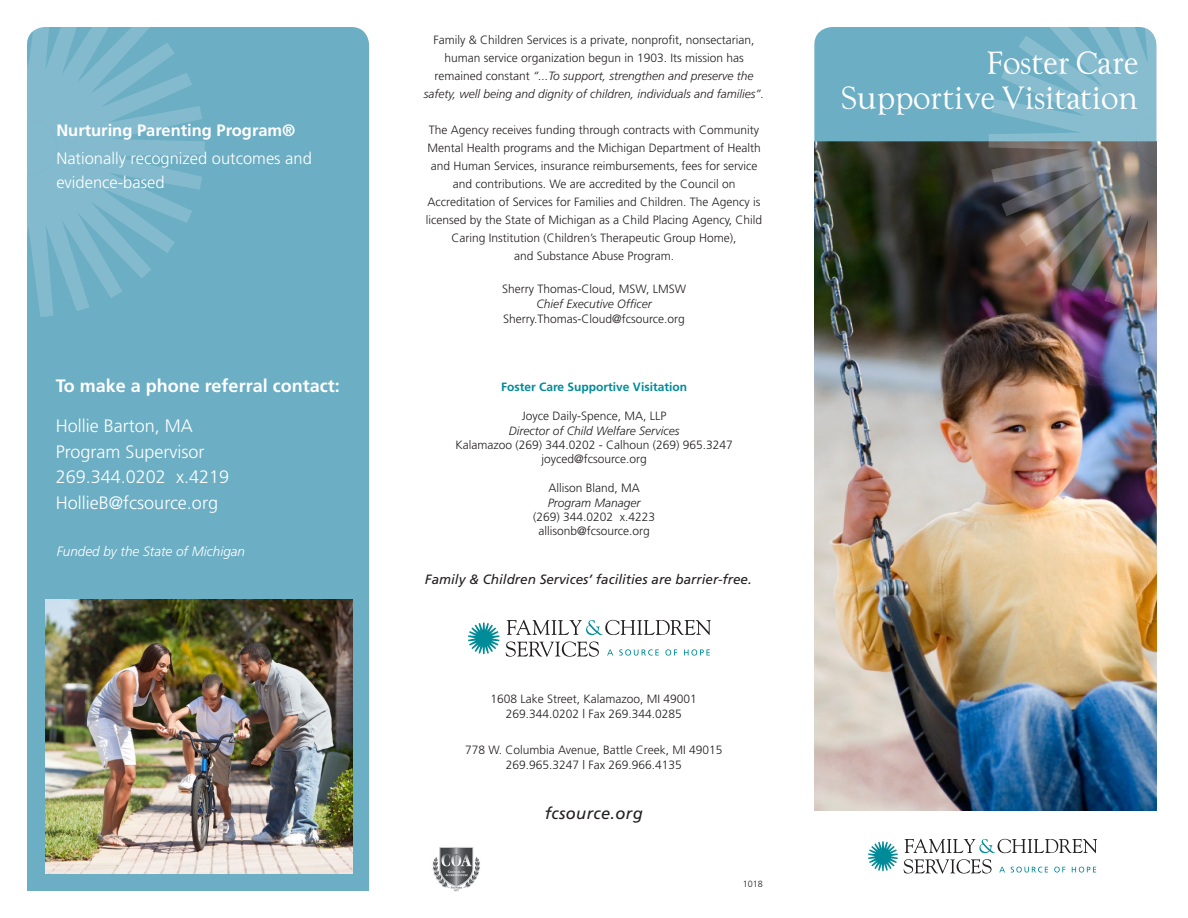
<style>
.page{position:relative;width:1188px;height:918px;background:#fff}
.page>*{position:absolute;margin:0;border:0;box-sizing:border-box;transform-origin:0 0}
.t1{font:28.5px "Goudy";color:#fff}
.t2{font:300 18px "Frutiger";color:#fff}
.t3{font:700 18px "Frutiger";color:#fff}
.t4{font:300 16.5px/24px "Frutiger";color:#fff}
.t5{font:700 16.5px "Frutiger";color:#fff}
.t6{font:italic 16.5px "Frutiger";letter-spacing:.02em;color:#231f20}
.t7{font:italic 13.5px "Frutiger";color:#231f20}
.t8{font:italic 300 13.5px "Frutiger CE";color:#fff}
.t9{font:300 12px/18px "Frutiger";color:#231f20;text-align:center}
.t10{font:italic 300 12px "Frutiger CE";color:#231f20}
.t11{font:700 12px "Frutiger";color:#008b98}
.t12{font:300 9px "Frutiger";color:#231f20}
.s1{font-family:"Frutiger CE";font-style:italic}
</style>
<div class="page">
<img style="left:814px;top:169px;width:342px;height:642px">
<div style="left:27px;top:27px;width:342px;height:864px;background:#6caec4"></div>
<svg style="left:27px;top:27px;width:178px;height:290px;background:#79b5c9"></svg>
<img style="left:432px;top:847px;width:48px;height:45px">
<svg style="left:905px;top:839px;width:192px;height:14px"></svg>
<svg style="left:904px;top:859px;width:88px;height:15px"></svg>
<svg style="left:999px;top:867px;width:6px;height:5px"></svg>
<svg style="left:1011px;top:867px;width:37px;height:6px"></svg>
<svg style="left:1054px;top:867px;width:11px;height:6px"></svg>
<svg style="left:1072px;top:867px;width:24px;height:6px"></svg>
<svg style="left:868px;top:841px;width:30px;height:30px"></svg>
<svg style="left:814px;top:27px;width:175px;height:142px;background:#6197a6"></svg>
<img style="left:989px;top:27px;width:168px;height:284px">
<img style="left:45px;top:599px;width:307px;height:275px">
<svg style="left:507px;top:620px;width:204px;height:15px"></svg>
<svg style="left:506px;top:641px;width:93px;height:16px"></svg>
<svg style="left:607px;top:649px;width:6px;height:6px"></svg>
<svg style="left:619px;top:649px;width:40px;height:7px"></svg>
<svg style="left:665px;top:649px;width:12px;height:7px"></svg>
<svg style="left:684px;top:649px;width:26px;height:7px"></svg>
<svg style="left:468px;top:623px;width:31px;height:31px"></svg>
<p class="t5" style="left:56px;top:120px;width:241px">Nurturing Parenting Program®</p>
<p class="t4" style="left:56px;top:147px;width:257px">Nationally recognized outcomes and evidence-based</p>
<p class="t3" style="left:56px;top:375px;width:285px">To make a phone referral contact:</p>
<p class="t2" style="left:56px;top:416px;width:139px">Hollie Barton, MA</p>
<p class="t2" style="left:56px;top:441px;width:150px">Program Supervisor</p>
<p class="t2" style="left:56px;top:467px;width:175px">269.344.0202 x.4219</p>
<p class="t2" style="left:56px;top:492px;width:164px">HollieB@fcsource.org</p>
<p class="t8" style="left:57px;top:543px;width:190px">Funded by the State of Michigan</p>
<p class="t9" style="left:424px;top:31px;width:342px">Family &amp; Children Services is a private, nonprofit, nonsectarian, human service organization begun in 1903. Its mission has remained constant <span class="s1">“...To support, strengthen and preserve the safety, well being and dignity of children, individuals and families”.</span></p>
<p class="t9" style="left:428px;top:121px;width:335px">The Agency receives funding through contracts with Community Mental Health programs and the Michigan Department of Health and Human Services, insurance reimbursements, fees for service and contributions. We are accredited by the Council on</p>
<p class="t9" style="left:426px;top:193px;width:338px">Accreditation of Services for Families and Children. The Agency is licensed by the State of Michigan as a Child Placing Agency, Child<br>Caring Institution (Children’s Therapeutic Group Home),</p>
<p class="t9" style="left:514px;top:247px;width:161px">and Substance Abuse Program.</p>
<p class="t9" style="left:502px;top:280px;width:185px">Sherry Thomas-Cloud, MSW, LMSW</p>
<p class="t10" style="left:536px;top:297px;width:117px">Chief Executive Officer</p>
<p class="t9" style="left:503px;top:310px;width:183px">Sherry.Thomas-Cloud@fcsource.org</p>
<p class="t11" style="left:501px;top:380px;width:187px">Foster Care Supportive Visitation</p>
<p class="t9" style="left:522px;top:407px;width:146px">Joyce Daily-Spence, MA, LLP</p>
<p class="t10" style="left:509px;top:423px;width:172px">Director of Child Welfare Services</p>
<p class="t9" style="left:455px;top:436px;width:279px">Kalamazoo (269) 344.0202 - Calhoun (269) 965.3247</p>
<p class="t9" style="left:541px;top:450px;width:107px">joyced@fcsource.org</p>
<p class="t9" style="left:548px;top:479px;width:93px">Allison Bland, MA</p>
<p class="t10" style="left:548px;top:495px;width:94px">Program Manager</p>
<p class="t9" style="left:533px;top:508px;width:124px">(269) 344.0202 x.4223</p>
<p class="t9" style="left:538px;top:522px;width:113px">allisonb@fcsource.org</p>
<p class="t7" style="left:425px;top:572px;width:328px">Family &amp; Children Services’ facilities are barrier-free.</p>
<p class="t9" style="left:491px;top:689px;width:208px">1608 Lake Street, Kalamazoo, MI 49001</p>
<p class="t9" style="left:506px;top:704px;width:178px">269.344.0202 | Fax 269.344.0285</p>
<p class="t9" style="left:465px;top:741px;width:259px">778 W. Columbia Avenue, Battle Creek, MI 49015</p>
<p class="t9" style="left:506px;top:756px;width:178px">269.965.3247 | Fax 269.966.4135</p>
<p class="t6" style="left:545px;top:804px;width:100px">fcsource.org</p>
<p class="t12" style="left:743px;top:879px;width:22px">1018</p>
<p class="t1" style="left:987px;top:45px;width:153px">Foster Care</p>
<p class="t1" style="left:842px;top:79px;width:298px">Supportive Visitation</p>
</div>
